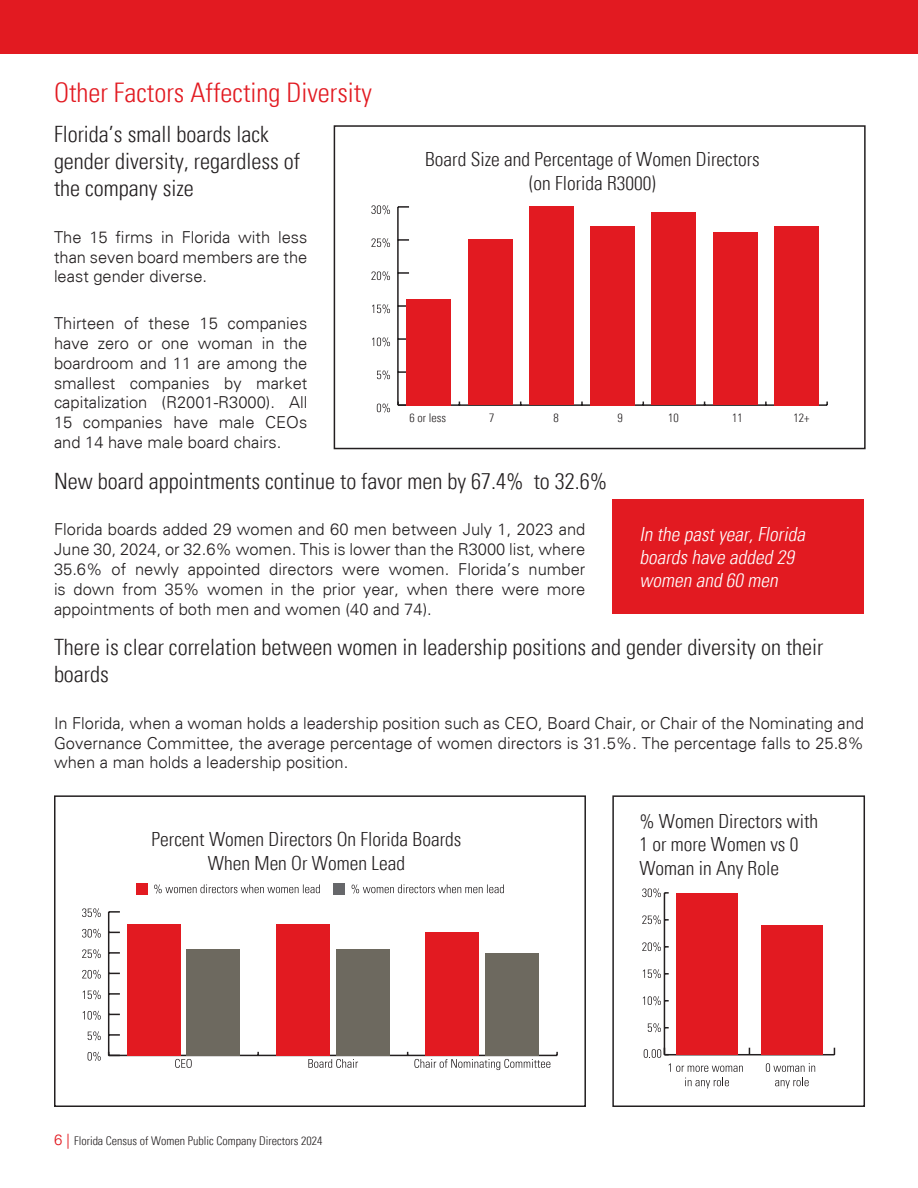
<style>
.page{position:relative;width:918px;height:1188px;background:#fff}
.page>*{position:absolute;margin:0;border:0;box-sizing:border-box;transform-origin:0 0}
.t1{font:300 condensed 27px "Univers";color:#e21a21}
.t2{font:300 condensed 22.5px/27px "Univers";color:#231f20}
.t3{font:300 condensed 19.5px/23.4px "Univers";color:#231f20;text-align:center}
.t4{font:italic 300 condensed 19.5px/23.4px "Univers";color:#fff}
.t5{font:300 16.5px/19.8px "Univers";color:#231f20;text-align:justify}
.t6{font:300 condensed 12px "Univers";color:#231f20}
.s1{font-stretch:normal;font-size:15px;color:#e21a21}
</style>
<div class="page">
<div style="left:0;top:0;width:918px;height:54px;background:#e21a21"></div>
<div style="left:54px;top:795px;width:532px;height:312px;border:2px solid #231f20"></div>
<hr style="left:109px;top:1055px;width:448px;height:1px;background:#231f20">
<svg style="left:88px;top:1052px;width:13px;height:9px"></svg>
<svg style="left:88px;top:1031px;width:13px;height:9px"></svg>
<svg style="left:83px;top:1011px;width:18px;height:9px"></svg>
<svg style="left:83px;top:990px;width:18px;height:9px"></svg>
<svg style="left:82px;top:970px;width:19px;height:9px"></svg>
<svg style="left:82px;top:949px;width:19px;height:9px"></svg>
<svg style="left:82px;top:929px;width:19px;height:9px"></svg>
<svg style="left:82px;top:908px;width:19px;height:9px"></svg>
<hr style="left:108px;top:912px;width:1px;height:143px;background:#231f20">
<svg style="left:108px;top:1052px;width:12px;height:4px"></svg>
<svg style="left:109px;top:1034px;width:11px;height:2px"></svg>
<svg style="left:109px;top:993px;width:11px;height:2px"></svg>
<svg style="left:109px;top:952px;width:11px;height:2px"></svg>
<svg style="left:109px;top:911px;width:11px;height:2px"></svg>
<div style="left:127px;top:924px;width:53px;height:131px;background:#e21a21"></div>
<div style="left:276px;top:924px;width:54px;height:131px;background:#e21a21"></div>
<div style="left:426px;top:932px;width:53px;height:123px;background:#e21a21"></div>
<div style="left:186px;top:949px;width:54px;height:106px;background:#6d695f"></div>
<div style="left:336px;top:949px;width:54px;height:106px;background:#6d695f"></div>
<div style="left:485px;top:953px;width:54px;height:102px;background:#6d695f"></div>
<svg style="left:414px;top:1059px;width:136px;height:11px"></svg>
<svg style="left:308px;top:1059px;width:50px;height:9px"></svg>
<svg style="left:175px;top:1059px;width:17px;height:9px"></svg>
<svg style="left:154px;top:884px;width:166px;height:10px"></svg>
<div style="left:136px;top:883px;width:11px;height:12px;background:#e21a21"></div>
<svg style="left:352px;top:884px;width:152px;height:10px"></svg>
<div style="left:333px;top:883px;width:12px;height:12px;background:#66676a"></div>
<div style="left:612px;top:500px;width:252px;height:114px;background:#e21a21"></div>
<div style="left:612px;top:795px;width:253px;height:312px;border:2px solid #231f20"></div>
<hr style="left:664px;top:1054px;width:170px;height:1px;background:#231f20">
<hr style="left:664px;top:893px;width:1px;height:162px;background:#231f20">
<svg style="left:648px;top:1023px;width:21px;height:9px"></svg>
<svg style="left:643px;top:996px;width:26px;height:9px"></svg>
<svg style="left:643px;top:969px;width:26px;height:9px"></svg>
<svg style="left:642px;top:942px;width:27px;height:9px"></svg>
<svg style="left:642px;top:915px;width:27px;height:9px"></svg>
<svg style="left:642px;top:888px;width:27px;height:9px"></svg>
<div style="left:676px;top:893px;width:62px;height:162px;background:#e21a21"></div>
<div style="left:761px;top:925px;width:62px;height:130px;background:#e21a21"></div>
<svg style="left:766px;top:1063px;width:49px;height:9px"></svg>
<svg style="left:775px;top:1078px;width:34px;height:10px"></svg>
<svg style="left:644px;top:1048px;width:99px;height:24px"></svg>
<svg style="left:685px;top:1078px;width:44px;height:10px"></svg>
<div style="left:334px;top:125px;width:532px;height:324px;border:2px solid #231f20"></div>
<svg style="left:377px;top:403px;width:13px;height:10px"></svg>
<svg style="left:377px;top:370px;width:13px;height:10px"></svg>
<svg style="left:372px;top:337px;width:18px;height:9px"></svg>
<svg style="left:372px;top:304px;width:18px;height:9px"></svg>
<svg style="left:371px;top:271px;width:19px;height:9px"></svg>
<svg style="left:371px;top:238px;width:19px;height:9px"></svg>
<svg style="left:371px;top:205px;width:19px;height:9px"></svg>
<hr style="left:397px;top:207px;width:2px;height:198px;background:#231f20">
<svg style="left:399px;top:371px;width:8px;height:2px"></svg>
<svg style="left:399px;top:338px;width:8px;height:2px"></svg>
<svg style="left:399px;top:305px;width:8px;height:2px"></svg>
<svg style="left:399px;top:272px;width:10px;height:2px"></svg>
<svg style="left:399px;top:239px;width:10px;height:2px"></svg>
<svg style="left:398px;top:206px;width:11px;height:2px"></svg>
<hr style="left:398px;top:404px;width:429px;height:2px;background:#231f20">
<svg style="left:397px;top:402px;width:12px;height:4px"></svg>
<div style="left:407px;top:299px;width:44px;height:106px;background:#e21a21"></div>
<div style="left:468px;top:239px;width:44px;height:166px;background:#e21a21"></div>
<div style="left:529px;top:206px;width:44px;height:199px;background:#e21a21"></div>
<div style="left:591px;top:226px;width:44px;height:179px;background:#e21a21"></div>
<div style="left:652px;top:213px;width:44px;height:192px;background:#e21a21"></div>
<div style="left:713px;top:233px;width:44px;height:172px;background:#e21a21"></div>
<div style="left:774px;top:226px;width:45px;height:179px;background:#e21a21"></div>
<p class="t1" style="left:54px;top:76px;width:319px">Other Factors Affecting Diversity</p>
<p class="t2" style="left:54px;top:121px;width:248px">Florida’s small boards lack gender diversity, regardless of the company size</p>
<p class="t5" style="left:54px;top:227px;width:255px">The 15 firms in Florida with less than seven board members are the least gender diverse.</p>
<p class="t5" style="left:54px;top:313px;width:255px">Thirteen of these 15 companies have zero or one woman in the boardroom and 11 are among the smallest companies by market capitalization (R2001-R3000). All 15 companies have male CEOs and 14 have male board chairs.</p>
<p class="t2" style="left:54px;top:467px;width:555px">New board appointments continue to favor men by 67.4% to 32.6%</p>
<p class="t5" style="left:54px;top:520px;width:533px">Florida boards added 29 women and 60 men between July 1, 2023 and June 30, 2024, or 32.6% women. This is lower than the R3000 list, where 35.6% of newly appointed directors were women. Florida’s number is down from 35% women in the prior year, when there were more appointments of both men and women (40 and 74).</p>
<p class="t2" style="left:54px;top:634px;width:771px">There is clear correlation between women in leadership positions and gender diversity on their boards</p>
<p class="t5" style="left:54px;top:713px;width:812px">In Florida, when a woman holds a leadership position such as CEO, Board Chair, or Chair of the Nominating and Governance Committee, the average percentage of women directors is 31.5%. The percentage falls to 25.8% when a man holds a leadership position.</p>
<p class="t3" style="left:425px;top:148px;width:336px">Board Size and Percentage of Women Directors (on Florida R3000)</p>
<p class="t6" style="left:410px;top:411px;width:38px">6 or less</p>
<p class="t6" style="left:489px;top:411px;width:7px">7</p>
<p class="t6" style="left:553px;top:411px;width:7px">8</p>
<p class="t6" style="left:617px;top:411px;width:7px">9</p>
<p class="t6" style="left:668px;top:411px;width:12px">10</p>
<p class="t6" style="left:732px;top:411px;width:12px">11</p>
<p class="t6" style="left:794px;top:411px;width:17px">12+</p>
<p class="t4" style="left:639px;top:522px;width:171px">In the pastyear,Florida boardshave added 29 women and 60 men</p>
<p class="t3" style="left:152px;top:828px;width:311px">Percent Women Directors On Florida Boards<br>When Men Or Women Lead</p>
<p class="t6" style="left:54px;top:1133px;width:270px"><span class="s1">6 |</span> Florida Census of Women Public Company Directors 2024</p>
<p class="t3" style="left:639px;top:809px;width:180px;text-align:left">% Women Directors with<br>1 or more Women vs 0<br>Woman in Any Role</p>
</div>
